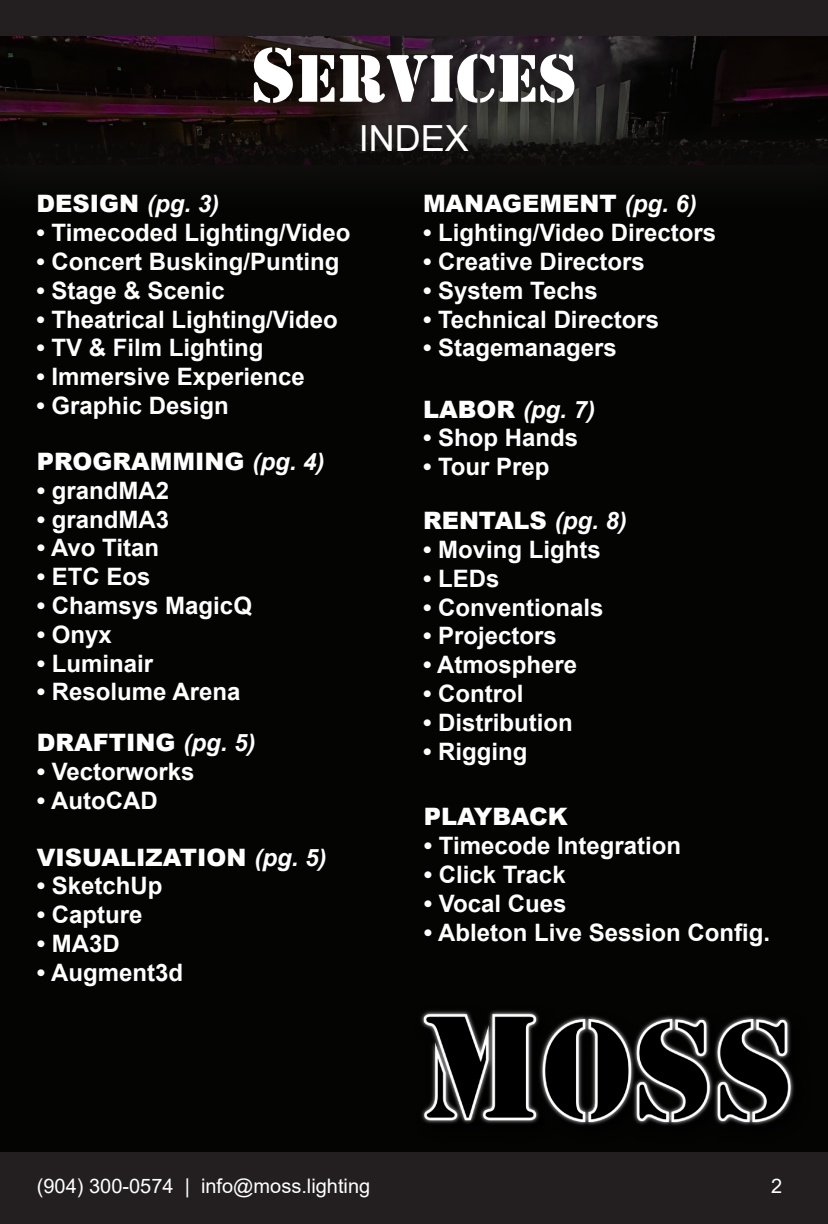
<style>
.page{position:relative;width:828px;height:1224px;background:#231f20}
.page>*{position:absolute;margin:0;border:0;box-sizing:border-box;transform-origin:0 0}
.t1{font:70px "Stencil";color:#fff}
.t2{font:36px "Arial";color:#fff}
.t3{font:700 24px "Arial";color:#fff}
.t4{font:900 24px "Arial";color:#fff}
.t5{font:italic 700 24px "Arial";color:#fff}
.t6{font:20px "Arial";color:#fff}
.s1{font-size:80px}
.s2{font-weight:700;font-style:italic}
.s3{font-weight:900;font-style:normal}
</style>
<div class="page">
<div style="left:0;top:165px;width:828px;height:986px;background:#040503"></div>
<div style="left:0;top:13px;width:828px;height:211px;background:#231f20;opacity:.6"></div>
<svg style="left:0;top:36px;width:828px;height:129px"></svg>
<img style="left:297px;top:1011px;width:531px;height:141px">
<p class="t1" style="left:251px;top:38px;width:327px"><span class="s1">S</span>ERVICES</p>
<p class="t2" style="left:359px;top:114px;width:112px">INDEX</p>
<p class="t4" style="left:36px;top:186px;width:184px">DESIGN <span class="s2">(pg. 3)</span></p>
<p class="t3" style="left:36px;top:216px;width:316px">• Timecoded Lighting/Video</p>
<p class="t3" style="left:36px;top:245px;width:305px">• Concert Busking/Punting</p>
<p class="t3" style="left:36px;top:273px;width:190px">• Stage &amp; Scenic</p>
<p class="t3" style="left:36px;top:302px;width:303px">• Theatrical Lighting/Video</p>
<p class="t3" style="left:36px;top:331px;width:229px">• TV &amp; Film Lighting</p>
<p class="t3" style="left:36px;top:360px;width:270px">• Immersive Experience</p>
<p class="t3" style="left:36px;top:389px;width:194px">• Graphic Design</p>
<p class="t4" style="left:37px;top:444px;width:289px">PROGRAMMING <span class="s2">(pg. 4)</span></p>
<p class="t3" style="left:37px;top:473px;width:134px">• grandMA2</p>
<p class="t3" style="left:37px;top:502px;width:134px">• grandMA3</p>
<p class="t3" style="left:37px;top:531px;width:124px">• Avo Titan</p>
<p class="t3" style="left:37px;top:560px;width:115px">• ETC Eos</p>
<p class="t3" style="left:37px;top:589px;width:217px">• Chamsys MagicQ</p>
<p class="t3" style="left:37px;top:617px;width:77px">• Onyx</p>
<p class="t3" style="left:37px;top:646px;width:118px">• Luminair</p>
<p class="t3" style="left:37px;top:675px;width:205px">• Resolume Arena</p>
<p class="t4" style="left:37px;top:725px;width:220px">DRAFTING <span class="s2">(pg. 5)</span></p>
<p class="t3" style="left:37px;top:755px;width:159px">• Vectorworks</p>
<p class="t3" style="left:37px;top:783px;width:122px">• AutoCAD</p>
<p class="t4" style="left:37px;top:840px;width:291px">VISUALIZATION <span class="s2">(pg. 5)</span></p>
<p class="t3" style="left:37px;top:869px;width:127px">• SketchUp</p>
<p class="t3" style="left:37px;top:898px;width:107px">• Capture</p>
<p class="t3" style="left:37px;top:927px;width:85px">• MA3D</p>
<p class="t3" style="left:37px;top:955px;width:148px">• Augment3d</p>
<p class="t4" style="left:423px;top:186px;width:275px">MANAGEMENT <span class="s2">(pg. 6)</span></p>
<p class="t3" style="left:423px;top:216px;width:295px">• Lighting/Video Directors</p>
<p class="t3" style="left:423px;top:245px;width:223px">• Creative Directors</p>
<p class="t3" style="left:423px;top:273px;width:176px">• System Techs</p>
<p class="t3" style="left:423px;top:302px;width:238px">• Technical Directors</p>
<p class="t3" style="left:423px;top:331px;width:195px">• Stagemanagers</p>
<p class="t5" style="left:423px;top:393px;width:174px"><span class="s3">LABOR</span> (pg. 7)</p>
<p class="t3" style="left:423px;top:421px;width:157px">• Shop Hands</p>
<p class="t3" style="left:423px;top:450px;width:128px">• Tour Prep</p>
<p class="t4" style="left:423px;top:503px;width:205px">RENTALS <span class="s2">(pg. 8)</span></p>
<p class="t3" style="left:423px;top:533px;width:179px">• Moving Lights</p>
<p class="t3" style="left:423px;top:561px;width:78px">• LEDs</p>
<p class="t3" style="left:423px;top:590px;width:182px">• Conventionals</p>
<p class="t3" style="left:423px;top:619px;width:135px">• Projectors</p>
<p class="t3" style="left:423px;top:648px;width:156px">• Atmosphere</p>
<p class="t3" style="left:423px;top:677px;width:102px">• Control</p>
<p class="t3" style="left:423px;top:705px;width:151px">• Distribution</p>
<p class="t3" style="left:423px;top:734px;width:106px">• Rigging</p>
<p class="t4" style="left:424px;top:799px;width:145px">PLAYBACK</p>
<p class="t3" style="left:424px;top:829px;width:259px">• Timecode Integration</p>
<p class="t3" style="left:424px;top:858px;width:143px">• Click Track</p>
<p class="t3" style="left:424px;top:886px;width:144px">• Vocal Cues</p>
<p class="t3" style="left:424px;top:915px;width:348px">• Ableton Live Session Config.</p>
<p class="t6" style="left:37px;top:1172px;width:335px">(904) 300-0574 | info@moss.lighting</p>
<p class="t6" style="left:771px;top:1172px;width:13px">2</p>
</div>
